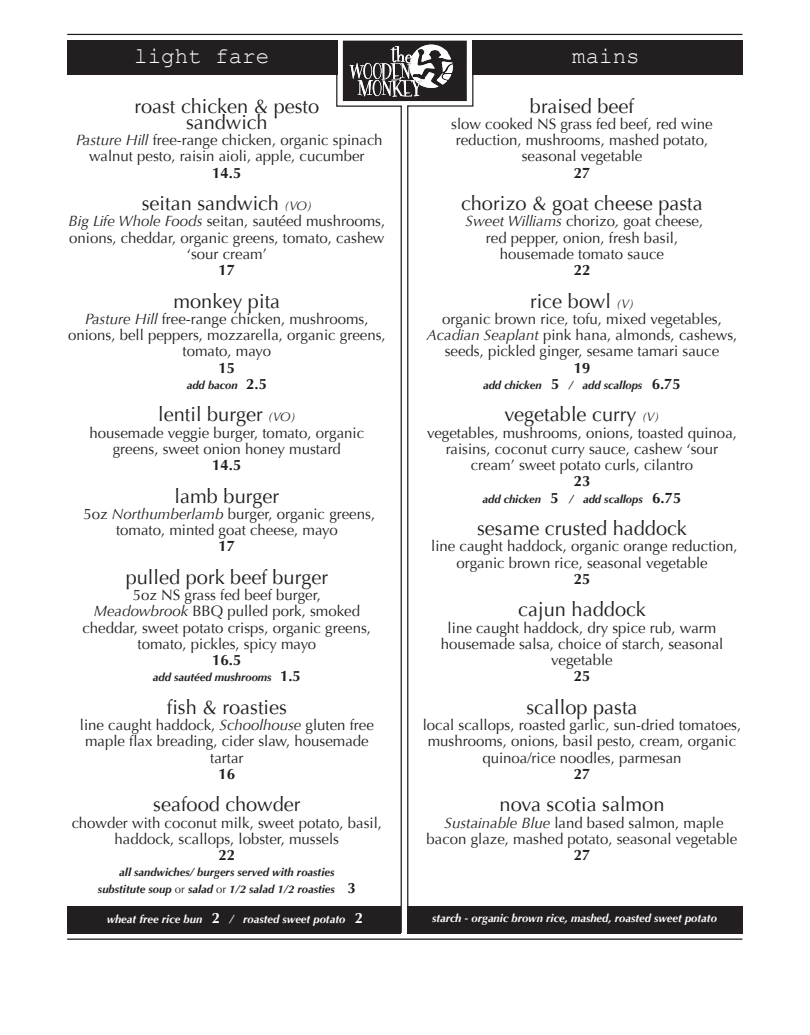
<style>
.page{position:relative;width:810px;height:1035px;background:#fff}
.page>*{position:absolute;margin:0;border:0;box-sizing:border-box;transform-origin:0 0}
.t1{font:22.5px "Courier New";color:#fff}
.t2{font:20px/16.2px "Optima";color:#231f20;text-align:center}
.t3{font:15px/16.2px "Optima";color:#231f20;text-align:center}
.t4{font:700 15px "Optima";color:#231f20}
.t5{font:italic 700 11.25px/16.2px "Optima";color:#231f20;text-align:center}
.t6{font:italic 700 11.25px "Optima";color:#fff}
.s1{font-style:italic}
.s2{font-style:italic;font-size:12.5px}
.s3{font-style:normal;font-size:15px}
.s4{font-weight:400;font-style:normal}
</style>
<div class="page">
<div style="left:67px;top:41px;width:270px;height:34px;background:#231f20"></div>
<div style="left:472px;top:41px;width:270px;height:34px;background:#231f20"></div>
<svg style="left:343px;top:41px;width:124px;height:60px;background:#4d4a4b"></svg>
<hr style="left:67px;top:34px;width:675px;height:1px;background:#231f20">
<svg style="left:407px;top:60px;width:67px;height:846px"></svg>
<div style="left:67px;top:906px;width:334px;height:28px;background:#231f20"></div>
<svg style="left:336px;top:60px;width:66px;height:873px"></svg>
<div style="left:407px;top:906px;width:335px;height:28px;background:#231f20"></div>
<hr style="left:67px;top:939px;width:675px;height:1px;background:#231f20">
<h1 class="t1" style="left:134px;top:42px;width:136px">light fare</h1>
<h2 class="t2" style="left:134px;top:98px;width:186px">roast chicken &amp; pesto sandwich</h2>
<p class="t3" style="left:76px;top:132px;width:308px"><span class="s1">Pasture Hill</span> free-range chicken, organic spinach walnut pesto, raisin aioli, apple, cucumber</p>
<p class="t4" style="left:212px;top:164px;width:31px">14.5</p>
<h2 class="t2" style="left:142px;top:195px;width:172px">seitan sandwich <span class="s2">(VO)</span></h2>
<p class="t3" style="left:69px;top:213px;width:318px"><span class="s1">Big Life Whole Foods</span> seitan, sautéed mushrooms, onions, cheddar, organic greens, tomato, cashew ‘sour cream’</p>
<p class="t4" style="left:219px;top:261px;width:18px">17</p>
<h2 class="t2" style="left:174px;top:293px;width:108px">monkey pita</h2>
<p class="t3" style="left:68px;top:311px;width:319px"><span class="s1">Pasture Hill</span> free-range chicken, mushrooms, onions, bell peppers, mozzarella, organic greens, tomato, mayo</p>
<p class="t4" style="left:219px;top:359px;width:18px">15</p>
<p class="t5" style="left:187px;top:377px;width:82px">add bacon <span class="s3">2.5</span></p>
<h2 class="t2" style="left:158px;top:407px;width:139px">lentil burger <span class="s2">(VO)</span></h2>
<p class="t3" style="left:90px;top:425px;width:276px">housemade veggie burger, tomato, organic greens, sweet onion honey mustard</p>
<p class="t4" style="left:212px;top:456px;width:31px">14.5</p>
<h2 class="t2" style="left:175px;top:488px;width:106px">lamb burger</h2>
<p class="t3" style="left:83px;top:506px;width:293px">5oz <span class="s1">Northumberlamb</span> burger, organic greens, tomato, minted goat cheese, mayo</p>
<p class="t4" style="left:219px;top:537px;width:18px">17</p>
<h2 class="t2" style="left:126px;top:569px;width:204px">pulled pork beef burger</h2>
<p class="t3" style="left:83px;top:587px;width:290px">5oz NS grass fed beef burger,<br><span class="s1">Meadowbrook</span> BBQ pulled pork, smoked cheddar, sweet potato crisps, organic greens, tomato, pickles, spicy mayo</p>
<p class="t4" style="left:212px;top:651px;width:31px">16.5</p>
<p class="t5" style="left:153px;top:669px;width:149px">add sautéed mushrooms <span class="s3">1.5</span></p>
<h2 class="t2" style="left:167px;top:699px;width:122px">fish &amp; roasties</h2>
<p class="t3" style="left:80px;top:717px;width:296px">line caught haddock, <span class="s1">Schoolhouse</span> gluten free maple flax breading, cider slaw, housemade tartar</p>
<p class="t4" style="left:219px;top:765px;width:18px">16</p>
<h2 class="t2" style="left:153px;top:797px;width:149px">seafood chowder</h2>
<p class="t3" style="left:72px;top:815px;width:312px">chowder with coconut milk, sweet potato, basil, haddock, scallops, lobster, mussels</p>
<p class="t4" style="left:219px;top:846px;width:18px">22</p>
<p class="t5" style="left:98px;top:864px;width:259px">all sandwiches/ burgers served with roasties substitute soup <span class="s4">or</span> salad <span class="s4">or</span> 1/2 salad 1/2 roasties <span class="s3">3</span></p>
<h1 class="t1" style="left:572px;top:42px;width:69px">mains</h1>
<h2 class="t2" style="left:530px;top:98px;width:106px">braised beef</h2>
<p class="t3" style="left:451px;top:116px;width:263px">slow cooked NS grass fed beef, red wine reduction, mushrooms, mashed potato, seasonal vegetable</p>
<p class="t4" style="left:574px;top:164px;width:18px">27</p>
<h2 class="t2" style="left:461px;top:195px;width:243px">chorizo &amp; goat cheese pasta</h2>
<p class="t3" style="left:466px;top:213px;width:239px"><span class="s1">Sweet Williams</span> chorizo<span class="s1">,</span> goat cheese, red pepper, onion, fresh basil, housemade tomato sauce</p>
<p class="t4" style="left:574px;top:261px;width:18px">22</p>
<h2 class="t2" style="left:530px;top:293px;width:105px">rice bowl <span class="s2">(V)</span></h2>
<p class="t3" style="left:427px;top:311px;width:312px">organic brown rice, tofu, mixed vegetables,<br><span class="s1">Acadian Seaplant</span> pink hana, almonds, cashews, seeds, pickled ginger, sesame tamari sauce</p>
<p class="t4" style="left:574px;top:359px;width:18px">19</p>
<p class="t5" style="left:483px;top:377px;width:199px">add chicken <span class="s3">5</span> / add scallops <span class="s3">6.75</span></p>
<h2 class="t2" style="left:505px;top:407px;width:156px">vegetable curry <span class="s2">(V)</span></h2>
<p class="t3" style="left:427px;top:425px;width:311px">vegetables, mushrooms, onions, toasted quinoa, raisins, coconut curry sauce, cashew ‘sour cream’ sweet potato curls, cilantro</p>
<p class="t4" style="left:574px;top:472px;width:18px">23</p>
<p class="t5" style="left:483px;top:491px;width:200px">add chicken <span class="s3">5</span> / add scallops <span class="s3">6.75</span></p>
<h2 class="t2" style="left:477px;top:520px;width:211px">sesame crusted haddock</h2>
<p class="t3" style="left:431px;top:538px;width:308px">line caught haddock, organic orange reduction, organic brown rice, seasonal vegetable</p>
<p class="t4" style="left:574px;top:570px;width:18px">25</p>
<h2 class="t2" style="left:518px;top:602px;width:129px">cajun haddock</h2>
<p class="t3" style="left:441px;top:620px;width:284px">line caught haddock, dry spice rub, warm housemade salsa, choice of starch, seasonal vegetable</p>
<p class="t4" style="left:574px;top:667px;width:18px">25</p>
<h2 class="t2" style="left:526px;top:699px;width:113px">scallop pasta</h2>
<p class="t3" style="left:423px;top:717px;width:320px">local scallops, roasted garlic, sun-dried tomatoes, mushrooms, onions, basil pesto, cream, organic quinoa/rice noodles, parmesan</p>
<p class="t4" style="left:574px;top:765px;width:18px">27</p>
<h2 class="t2" style="left:500px;top:797px;width:166px">nova scotia salmon</h2>
<p class="t3" style="left:427px;top:815px;width:312px"><span class="s1">Sustainable Blue</span> land based salmon, maple bacon glaze, mashed potato, seasonal vegetable</p>
<p class="t4" style="left:574px;top:846px;width:18px">27</p>
<p class="t6" style="left:107px;top:912px;width:258px">wheat free rice bun <span class="s3">2</span> / roasted sweet potato <span class="s3">2</span></p>
<p class="t6" style="left:432px;top:912px;width:286px">starch - organic brown rice, mashed, roasted sweet potato</p>
</div>
